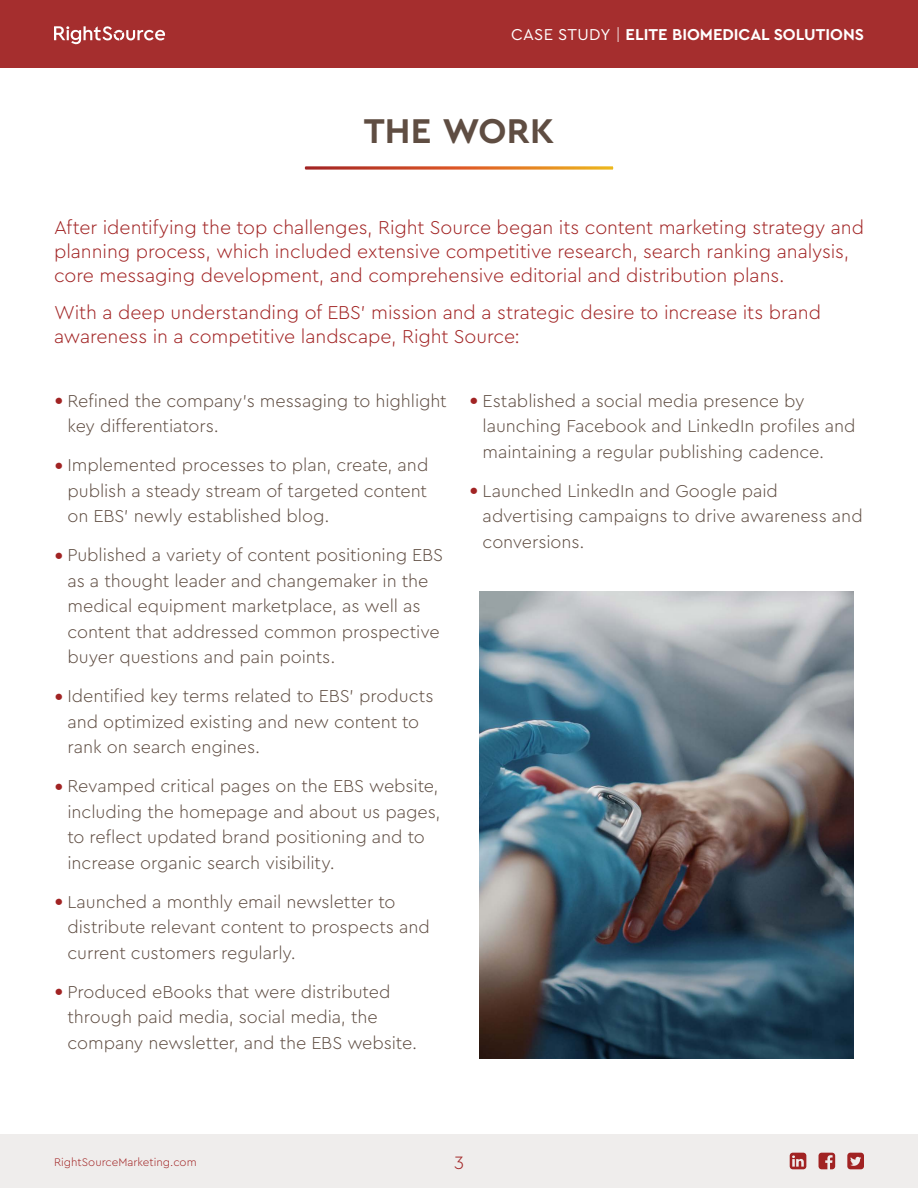
<style>
.page{position:relative;width:918px;height:1188px;background:#fff}
.page>*{position:absolute;margin:0;border:0;box-sizing:border-box;transform-origin:0 0}
.t1{font:700 36px "Cera Pro";letter-spacing:.005em;color:#5f4d42}
.t2{font:300 19.5px/24px "Cera Pro";letter-spacing:-.005em;color:#a12323}
.t3{font:300 18.75px "Cera PRO";color:#a12323}
.t4{font:300 18px/25.5px "Cera Pro";letter-spacing:-.005em;color:#5f4d42}
.t5{font:700 16.5px "Cera Pro";color:#fff}
.t6{font:300 11.55px "Cera Pro";color:#a12323}
.s1{font-family:"Cera PRO";font-weight:400}
.s2{font-family:"Cera PRO";font-weight:300}
.s3{font-size:27px;color:#a12323}
</style>
<div class="page">
<div style="left:0;top:1134px;width:918px;height:54px;background:#efedec"></div>
<div style="left:0;top:0;width:918px;height:68px;background:#a52e2e"></div>
<svg style="left:54px;top:26px;width:111px;height:18px"></svg>
<svg style="left:790px;top:1153px;width:16px;height:16px"></svg>
<svg style="left:847px;top:1153px;width:17px;height:16px"></svg>
<svg style="left:819px;top:1153px;width:16px;height:16px"></svg>
<svg style="left:305px;top:166px;width:308px;height:4px"></svg>
<img style="left:479px;top:592px;width:375px;height:466px">
<p class="t5" style="left:511px;top:23px;width:354px"><span class="s1">CASE STUDY</span> <span class="s2">|</span> ELITE BIOMEDICAL SOLUTIONS</p>
<h1 class="t1" style="left:364px;top:107px;width:192px">THE WORK</h1>
<p class="t2" style="left:54px;top:215px;width:812px">After identifying the top challenges, Right Source began its content marketing strategy and planning process, which included extensive competitive research, search ranking analysis, core messaging development, and comprehensive editorial and distribution plans.</p>
<p class="t2" style="left:54px;top:300px;width:769px">With a deep understanding of EBS’ mission and a strategic desire to increase its brand awareness in a competitive landscape, Right Source:</p>
<p class="t4" style="left:68px;top:387px;width:381px;text-indent:-14px"><span class="s3">•</span> Refined the company’s messaging to highlight key differentiators.</p>
<p class="t4" style="left:68px;top:451px;width:362px;text-align:justify;text-indent:-14px"><span class="s3">•</span> Implemented processes to plan, create, and publish a steady stream of targeted content on EBS’ newly established blog.</p>
<p class="t4" style="left:68px;top:541px;width:377px;text-indent:-14px"><span class="s3">•</span> Published a variety of content positioning EBS as a thought leader and changemaker in the medical equipment marketplace, as well as content that addressed common prospective buyer questions and pain points.</p>
<p class="t4" style="left:68px;top:682px;width:368px;text-indent:-14px"><span class="s3">•</span> Identified key terms related to EBS’ products and optimized existing and new content to rank on search engines.</p>
<p class="t4" style="left:68px;top:772px;width:375px;text-indent:-14px"><span class="s3">•</span> Revamped critical pages on the EBS website, including the homepage and about us pages, to reflect updated brand positioning and to increase organic search visibility.</p>
<p class="t4" style="left:68px;top:888px;width:364px;text-indent:-14px"><span class="s3">•</span> Launched a monthly email newsletter to distribute relevant content to prospects and current customers regularly.</p>
<p class="t4" style="left:68px;top:978px;width:351px;text-indent:-14px"><span class="s3">•</span> Produced eBooks that were distributed through paid media, social media, the company newsletter, and the EBS website.</p>
<p class="t4" style="left:483px;top:387px;width:375px;text-indent:-14px"><span class="s3">•</span> Established a social media presence by launching Facebook and LinkedIn profiles and maintaining a regular publishing cadence.</p>
<p class="t4" style="left:483px;top:477px;width:382px;text-indent:-14px"><span class="s3">•</span> Launched LinkedIn and Google paid advertising campaigns to drive awareness and conversions.</p>
<p class="t6" style="left:54px;top:1154px;width:144px">RightSourceMarketing.com</p>
<p class="t3" style="left:454px;top:1150px;width:11px">3</p>
</div>
